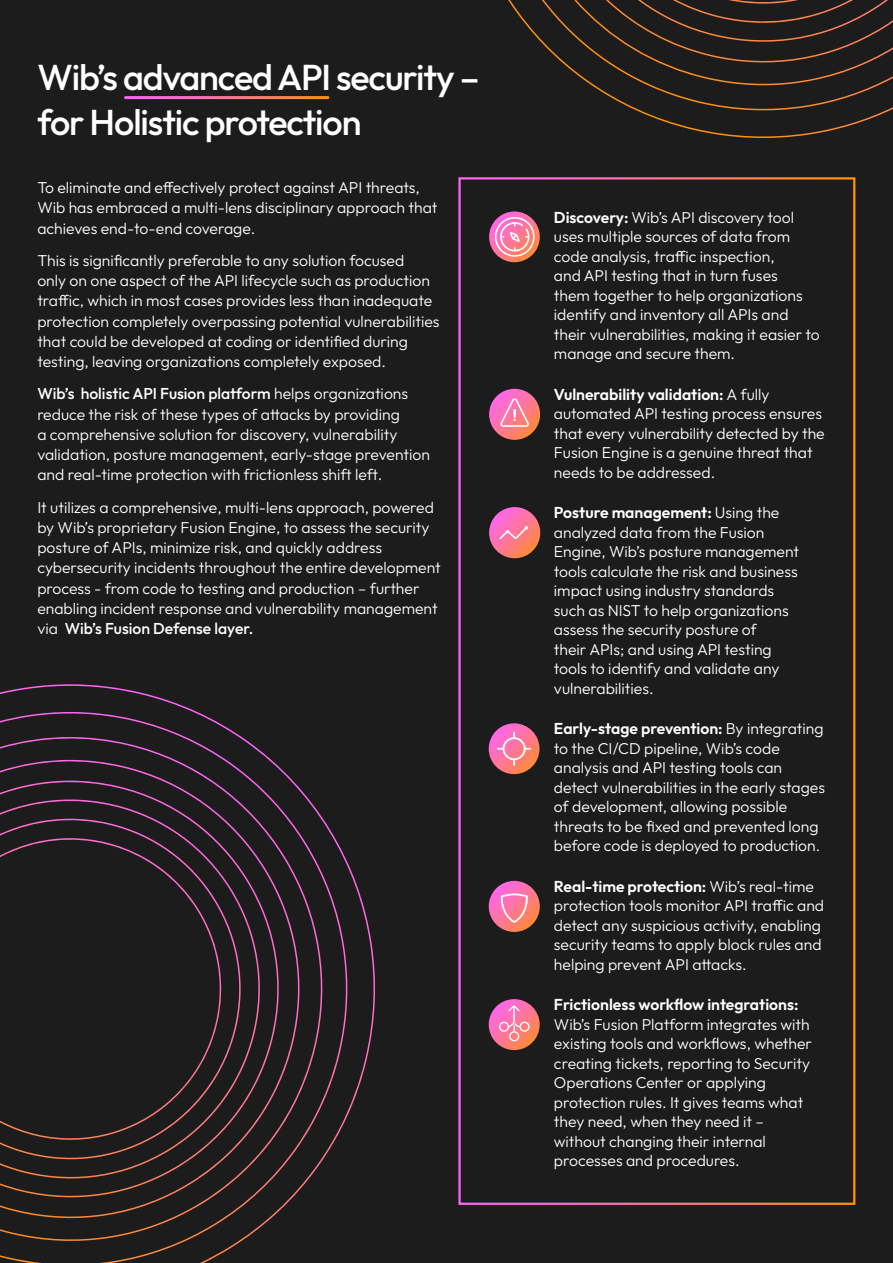
<style>
.page{position:relative;width:893px;height:1263px;background:#1c1c1c}
.page>*{position:absolute;margin:0;border:0;box-sizing:border-box;transform-origin:0 0}
.t1{font:500 36px/45px "Outfit";letter-spacing:-.03em;color:#fff}
.t2{font:300 15.75px/19.5px "Outfit";color:#fff}
.t3{font:600 15.75px "Outfit";color:#fff}
.s1{font-weight:500}
.s2{font-weight:600}
</style>
<div class="page">
<svg style="left:508px;top:0;width:385px;height:138px"></svg>
<hr style="left:125px;top:96px;width:203px;height:3px;background:#fff">
<svg style="left:489px;top:507px;width:51px;height:51px"></svg>
<svg style="left:498px;top:525px;width:31px;height:16px"></svg>
<svg style="left:489px;top:211px;width:51px;height:51px"></svg>
<svg style="left:495px;top:217px;width:40px;height:40px"></svg>
<svg style="left:489px;top:999px;width:51px;height:51px"></svg>
<svg style="left:499px;top:1005px;width:31px;height:36px"></svg>
<svg style="left:489px;top:881px;width:51px;height:51px"></svg>
<svg style="left:501px;top:893px;width:27px;height:30px"></svg>
<svg style="left:489px;top:723px;width:50px;height:51px"></svg>
<svg style="left:497px;top:732px;width:34px;height:34px"></svg>
<svg style="left:489px;top:389px;width:51px;height:51px"></svg>
<svg style="left:500px;top:398px;width:29px;height:29px"></svg>
<svg style="left:0;top:684px;width:375px;height:579px"></svg>
<h1 class="t1" style="left:38px;top:55px;width:444px">Wib’s advanced API security – for Holistic protection</h1>
<p class="t2" style="left:37px;top:177px;width:402px;line-height:20.2px">To eliminate and effectively protect against API threats,<br>Wib has embraced a multi-lens disciplinary approach that achieves end-to-end coverage.</p>
<p class="t2" style="left:37px;top:250px;width:404px;line-height:20.2px">This is significantly preferable to any solution focused<br>only on one aspect of the API lifecycle such as production traffic, which in most cases provides less than inadequate protection completely overpassing potential vulnerabilities that could be developed at coding or identified during testing, leaving organizations completely exposed.</p>
<p class="t2" style="left:37px;top:384px;width:394px;line-height:20.2px"><span class="s1">Wib’s holistic API Fusion platform</span> helps organizations reduce the risk of these types of attacks by providing<br>a comprehensive solution for discovery, vulnerability validation, posture management, early-stage prevention and real-time protection with frictionless shift left.</p>
<p class="t2" style="left:37px;top:497px;width:405px;line-height:20.2px">It utilizes a comprehensive, multi-lens approach, powered by Wib’s proprietary Fusion Engine, to assess the security posture of APIs, minimize risk, and quickly address cybersecurity incidents throughout the entire development process - from code to testing and production – further enabling incident response and vulnerability management via <span class="s1">Wib’s Fusion Defense layer.</span></p>
<p class="t2" style="left:554px;top:207px;width:267px"><span class="s2">Discovery:</span> Wib’s API discovery tool uses multiple sources of data from code analysis, traffic inspection,<br>and API testing that in turn fuses<br>them together to help organizations identify and inventory all APIs and their vulnerabilities, making it easier to manage and secure them.</p>
<p class="t2" style="left:554px;top:384px;width:272px"><span class="s2">Vulnerability validation:</span> A fully automated API testing process ensures that every vulnerability detected by the Fusion Engine is a genuine threat that needs to be addressed.</p>
<p class="t2" style="left:554px;top:503px;width:247px"><span class="s2">Posture management:</span> Using the analyzed data from the Fusion<br>Engine, Wib’s posture management tools calculate the risk and business impact using industry standards such as NIST to help organizations assess the security posture of<br>their APIs; and using API testing tools to identify and validate any vulnerabilities.</p>
<p class="t2" style="left:554px;top:719px;width:273px"><span class="s2">Early-stage prevention:</span> By integrating to the CI/CD pipeline, Wib’s code analysis and API testing tools can detect vulnerabilities in the early stages of development, allowing possible threats to be fixed and prevented long before code is deployed to production.</p>
<p class="t2" style="left:554px;top:876px;width:272px"><span class="s2">Real-time protection:</span> Wib’s real-time protection tools monitor API traffic and detect any suspicious activity, enabling security teams to apply block rules and helping prevent API attacks.</p>
<p class="t3" style="left:554px;top:996px;width:246px">Frictionless workflow integrations:</p>
<p class="t2" style="left:554px;top:1014px;width:260px">Wib’s Fusion Platform integrates with existing tools and workflows, whether creating tickets, reporting to Security Operations Center or applying protection rules. It gives teams what they need, when they need it – without changing their internal processes and procedures.</p>
</div>
